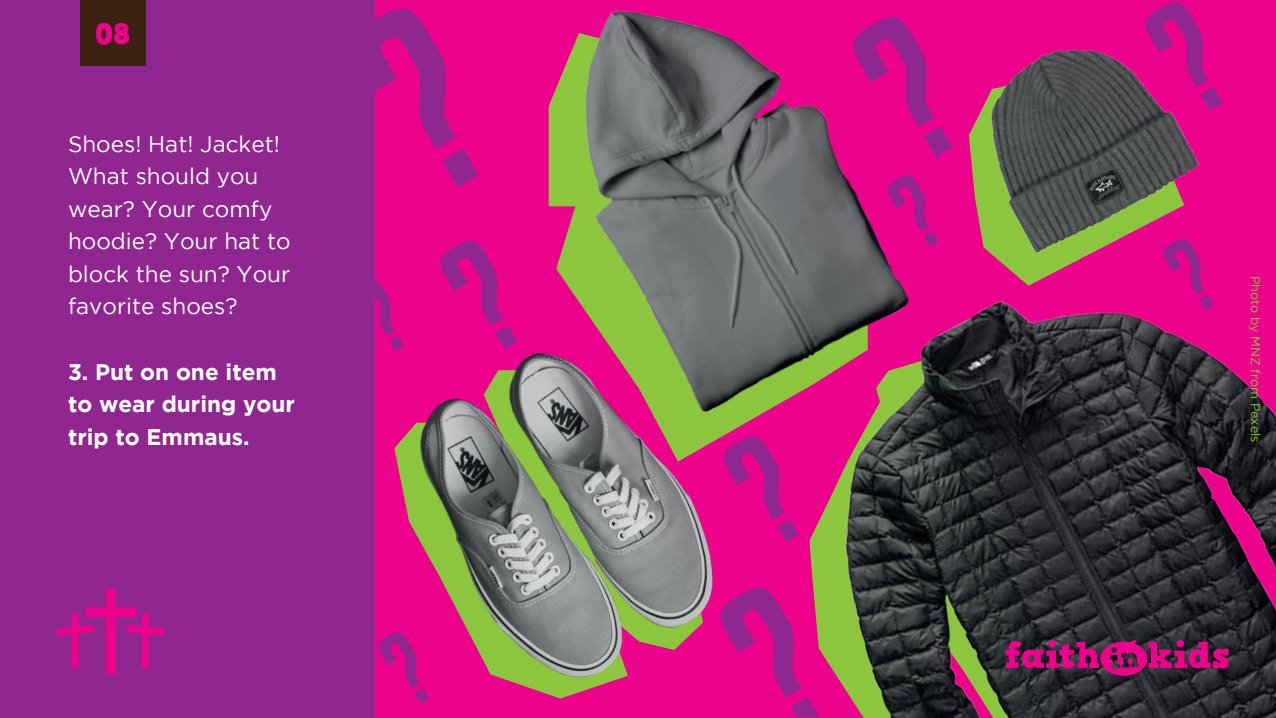
<style>
.page{position:relative;width:1276px;height:718px;background:#fff}
.page>*{position:absolute;margin:0;border:0;box-sizing:border-box;transform-origin:0 0}
.t1{font:30px "HVD Comic Serif Pro";color:#ed028c}
.t2{font:22.5px/32.5px "Gotham";color:#fff}
.t3{font:700 22.5px/32.5px "Gotham";color:#fff}
.t4{font:12.5px "Gotham";color:#8bc63e}
</style>
<div class="page">
<div style="left:0;top:0;width:1275px;height:718px;background:#ed028c"></div>
<img style="left:802px;top:259px;width:474px;height:459px">
<div style="left:0;top:0;width:375px;height:718px;background:#90268f"></div>
<div style="left:80px;top:0;width:66px;height:66px;background:#3a2111"></div>
<svg style="left:57px;top:589px;width:107px;height:85px"></svg>
<svg style="left:1005px;top:639px;width:224px;height:36px"></svg>
<img style="left:394px;top:384px;width:320px;height:320px">
<svg style="left:549px;top:443px;width:318px;height:18px"></svg>
<svg style="left:969px;top:269px;width:194px;height:17px"></svg>
<img style="left:943px;top:49px;width:272px;height:220px">
<img style="left:490px;top:10px;width:453px;height:433px">
<svg style="left:440px;top:240px;width:77px;height:109px"></svg>
<svg style="left:1145px;top:2px;width:77px;height:108px"></svg>
<svg style="left:887px;top:175px;width:51px;height:71px"></svg>
<svg style="left:723px;top:436px;width:76px;height:106px"></svg>
<svg style="left:1163px;top:238px;width:51px;height:72px"></svg>
<svg style="left:378px;top:631px;width:51px;height:72px"></svg>
<svg style="left:375px;top:280px;width:29px;height:71px"></svg>
<svg style="left:853px;top:17px;width:99px;height:140px"></svg>
<svg style="left:720px;top:587px;width:99px;height:130px"></svg>
<svg style="left:375px;top:8px;width:104px;height:179px"></svg>
<h1 class="t1" style="left:95px;top:14px;width:37px">08</h1>
<p class="t2" style="left:68px;top:127px;width:224px">Shoes! Hat! Jacket!<br>What should you wear? Your comfy hoodie? Your hat to block the sun? Your favorite shoes?</p>
<p class="t3" style="left:68px;top:354px;width:228px">3. Put on one item to wear during your trip to Emmaus.</p>
<p class="t4" style="left:1262px;top:275px;width:168px;rotate:90deg">Photo by MNZ from Pexels</p>
</div>
